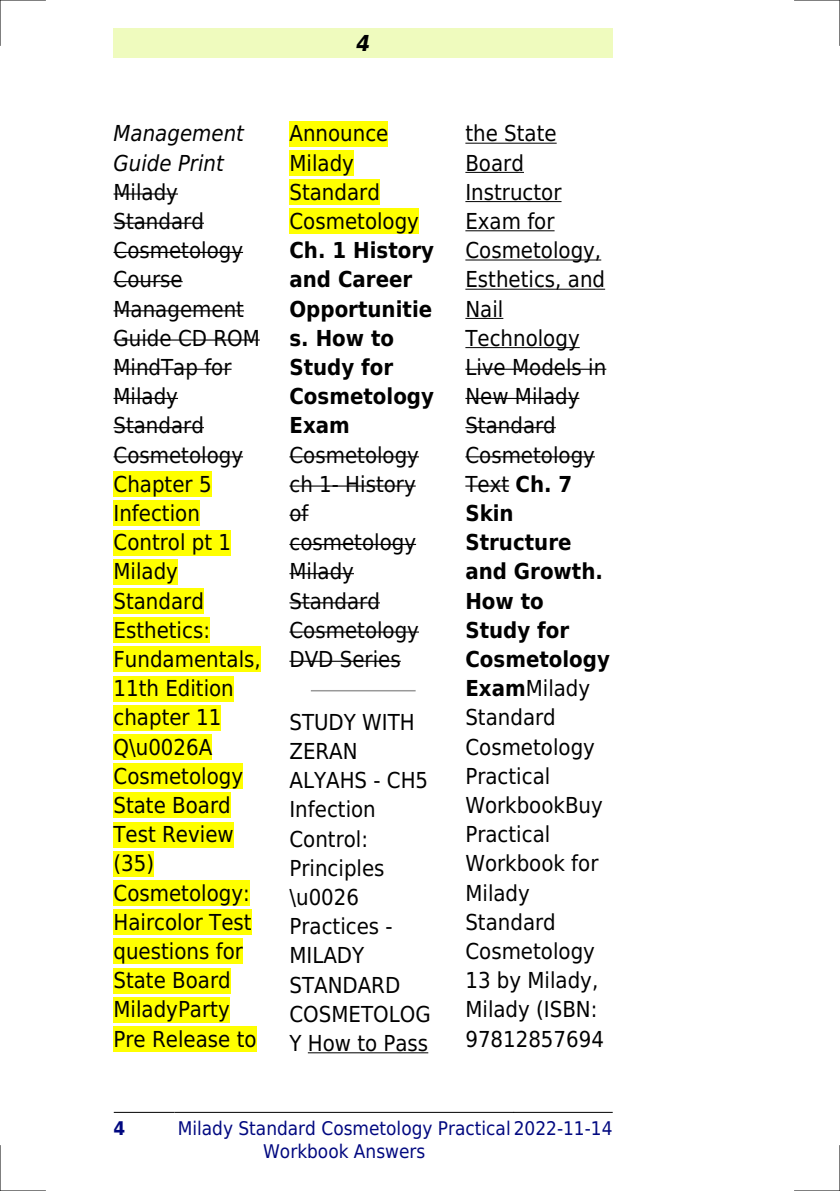
<style>
.page{position:relative;width:840px;height:1191px;background:#fff}
.page>*{position:absolute;margin:0;border:0;box-sizing:border-box;transform-origin:0 0}
.t1{font:22px/29.2px "DejaVu Sans Condensed";color:#000}
.t2{font:700 22px/29.2px "DejaVu Sans Condensed";color:#000}
.t3{font:italic 22px/29.2px "DejaVu Sans Condensed";color:#000}
.t4{font:italic 700 22px "DejaVu Sans Condensed";color:#000}
.t5{font:18.8px/22.6px "DejaVu Sans Condensed";color:#000880}
.t6{font:700 18.8px "DejaVu Sans Condensed";color:#000880}
.s1{font-weight:700}
</style>
<div class="page">
<div style="left:113px;top:28px;width:499px;height:30px;background:#effbbe"></div>
<hr style="left:114px;top:1112px;width:60px;height:1px;background:#000">
<hr style="left:175px;top:1112px;width:338px;height:1px;background:#000">
<hr style="left:514px;top:1112px;width:98px;height:1px;background:#000">
<hr style="left:113px;top:193px;width:65px;height:2px;background:#000">
<hr style="left:113px;top:223px;width:91px;height:1px;background:#000">
<hr style="left:113px;top:252px;width:130px;height:1px;background:#000">
<hr style="left:113px;top:281px;width:69px;height:1px;background:#000">
<hr style="left:113px;top:310px;width:131px;height:1px;background:#000">
<hr style="left:113px;top:339px;width:147px;height:1px;background:#000">
<hr style="left:113px;top:369px;width:118px;height:1px;background:#000">
<hr style="left:113px;top:398px;width:65px;height:1px;background:#000">
<hr style="left:113px;top:427px;width:91px;height:1px;background:#000">
<hr style="left:113px;top:456px;width:130px;height:1px;background:#000">
<div style="left:113px;top:471px;width:98px;height:26px;background:#ff0"></div>
<div style="left:113px;top:500px;width:87px;height:26px;background:#ff0"></div>
<div style="left:113px;top:530px;width:118px;height:25px;background:#ff0"></div>
<div style="left:113px;top:559px;width:65px;height:25px;background:#ff0"></div>
<div style="left:113px;top:588px;width:91px;height:26px;background:#ff0"></div>
<div style="left:113px;top:617px;width:97px;height:26px;background:#ff0"></div>
<div style="left:113px;top:646px;width:148px;height:26px;background:#ff0"></div>
<div style="left:113px;top:676px;width:121px;height:25px;background:#ff0"></div>
<div style="left:113px;top:705px;width:108px;height:25px;background:#ff0"></div>
<div style="left:113px;top:734px;width:99px;height:26px;background:#ff0"></div>
<div style="left:113px;top:763px;width:130px;height:26px;background:#ff0"></div>
<div style="left:113px;top:792px;width:118px;height:26px;background:#ff0"></div>
<div style="left:113px;top:821px;width:121px;height:26px;background:#ff0"></div>
<div style="left:113px;top:851px;width:41px;height:25px;background:#ff0"></div>
<div style="left:113px;top:880px;width:136px;height:25px;background:#ff0"></div>
<div style="left:113px;top:909px;width:138px;height:26px;background:#ff0"></div>
<div style="left:113px;top:938px;width:130px;height:26px;background:#ff0"></div>
<div style="left:113px;top:967px;width:118px;height:26px;background:#ff0"></div>
<div style="left:113px;top:997px;width:117px;height:25px;background:#ff0"></div>
<div style="left:113px;top:1026px;width:143px;height:25px;background:#ff0"></div>
<div style="left:289px;top:121px;width:99px;height:25px;background:#ff0"></div>
<div style="left:289px;top:150px;width:65px;height:26px;background:#ff0"></div>
<div style="left:289px;top:179px;width:91px;height:26px;background:#ff0"></div>
<div style="left:289px;top:208px;width:130px;height:26px;background:#ff0"></div>
<hr style="left:289px;top:456px;width:130px;height:1px;background:#000">
<hr style="left:289px;top:485px;width:126px;height:1px;background:#000">
<svg style="left:289px;top:515px;width:19px;height:1px"></svg>
<hr style="left:289px;top:544px;width:127px;height:1px;background:#000">
<hr style="left:289px;top:573px;width:65px;height:1px;background:#000">
<hr style="left:289px;top:602px;width:91px;height:1px;background:#000">
<hr style="left:289px;top:631px;width:130px;height:1px;background:#000">
<hr style="left:289px;top:660px;width:111px;height:2px;background:#000">
<hr style="left:311px;top:690px;width:103px;height:1px;background:#999">
<hr style="left:308px;top:1052px;width:120px;height:1px;background:#000">
<hr style="left:465px;top:143px;width:91px;height:1px;background:#000">
<hr style="left:465px;top:172px;width:58px;height:1px;background:#000">
<hr style="left:465px;top:201px;width:96px;height:1px;background:#000">
<hr style="left:465px;top:230px;width:89px;height:1px;background:#000">
<hr style="left:465px;top:259px;width:136px;height:1px;background:#000">
<hr style="left:465px;top:289px;width:139px;height:1px;background:#000">
<hr style="left:465px;top:318px;width:38px;height:1px;background:#000">
<hr style="left:465px;top:347px;width:114px;height:1px;background:#000">
<hr style="left:465px;top:369px;width:141px;height:1px;background:#000">
<hr style="left:465px;top:398px;width:114px;height:1px;background:#000">
<hr style="left:465px;top:427px;width:90px;height:1px;background:#000">
<hr style="left:465px;top:456px;width:129px;height:1px;background:#000">
<hr style="left:465px;top:485px;width:44px;height:1px;background:#000">
<hr style="left:0;top:0;width:45px;height:1px;background:#000">
<hr style="left:794px;top:0;width:45px;height:1px;background:#000">
<hr style="left:0;top:1190px;width:45px;height:1px;background:#000">
<hr style="left:794px;top:1190px;width:45px;height:1px;background:#000">
<hr style="left:0;top:0;width:1px;height:45px;background:#000">
<hr style="left:0;top:1145px;width:1px;height:46px;background:#000">
<hr style="left:839px;top:0;width:1px;height:45px;background:#000">
<hr style="left:839px;top:1145px;width:1px;height:46px;background:#000">
<p class="t3" style="left:113px;top:119px;width:132px">Management<br>Guide Print</p>
<p class="t1" style="left:113px;top:177px;width:149px">Milady<br>Standard<br>Cosmetology<br>Course<br>Management<br>Guide CD ROM<br>MindTap for<br>Milady<br>Standard<br>Cosmetology<br>Chapter 5<br>Infection<br>Control pt 1<br>Milady<br>Standard<br>Esthetics:<br>Fundamentals,<br>11th Edition chapter 11<br>Q\u0026A<br>Cosmetology<br>State Board<br>Test Review (35)<br>Cosmetology:<br>Haircolor Test questions for<br>State Board<br>MiladyParty<br>Pre Release to</p>
<p class="t4" style="left:356px;top:30px;width:15px">4</p>
<p class="t1" style="left:289px;top:119px;width:131px">Announce<br>Milady<br>Standard<br>Cosmetology</p>
<p class="t2" style="left:289px;top:236px;width:146px">Ch. 1 History and Career<br>Opportunitie s. How to<br>Study for<br>Cosmetology<br>Exam</p>
<p class="t1" style="left:289px;top:440px;width:131px">Cosmetology ch 1- History of cosmetology<br>Milady<br>Standard<br>Cosmetology<br>DVD Series</p>
<p class="t1" style="left:289px;top:707px;width:143px">STUDY WITH<br>ZERAN<br>ALYAHS - CH5<br>Infection<br>Control:<br>Principles \u0026<br>Practices -<br>MILADY<br>STANDARD<br>COSMETOLOG<br>Y How to Pass</p>
<p class="t1" style="left:465px;top:119px;width:146px">the State<br>Board<br>Instructor<br>Exam for<br>Cosmetology,<br>Esthetics, and<br>Nail<br>Technology<br>Live Models in<br>New Milady<br>Standard<br>Cosmetology<br>Text <span class="s1">Ch. 7<br>Skin<br>Structure and Growth.<br>How to<br>Study for<br>Cosmetology<br>Exam</span>Milady<br>Standard<br>Cosmetology<br>Practical<br>WorkbookBuy<br>Practical<br>Workbook for<br>Milady<br>Standard<br>Cosmetology<br>13 by Milady,<br>Milady (ISBN:<br>97812857694</p>
<p class="t6" style="left:113px;top:1117px;width:13px">4</p>
<p class="t5" style="left:263px;top:1117px;width:350px;text-indent:-85px">Milady Standard Cosmetology Practical 2022-11-14<br>Workbook Answers</p>
</div>
